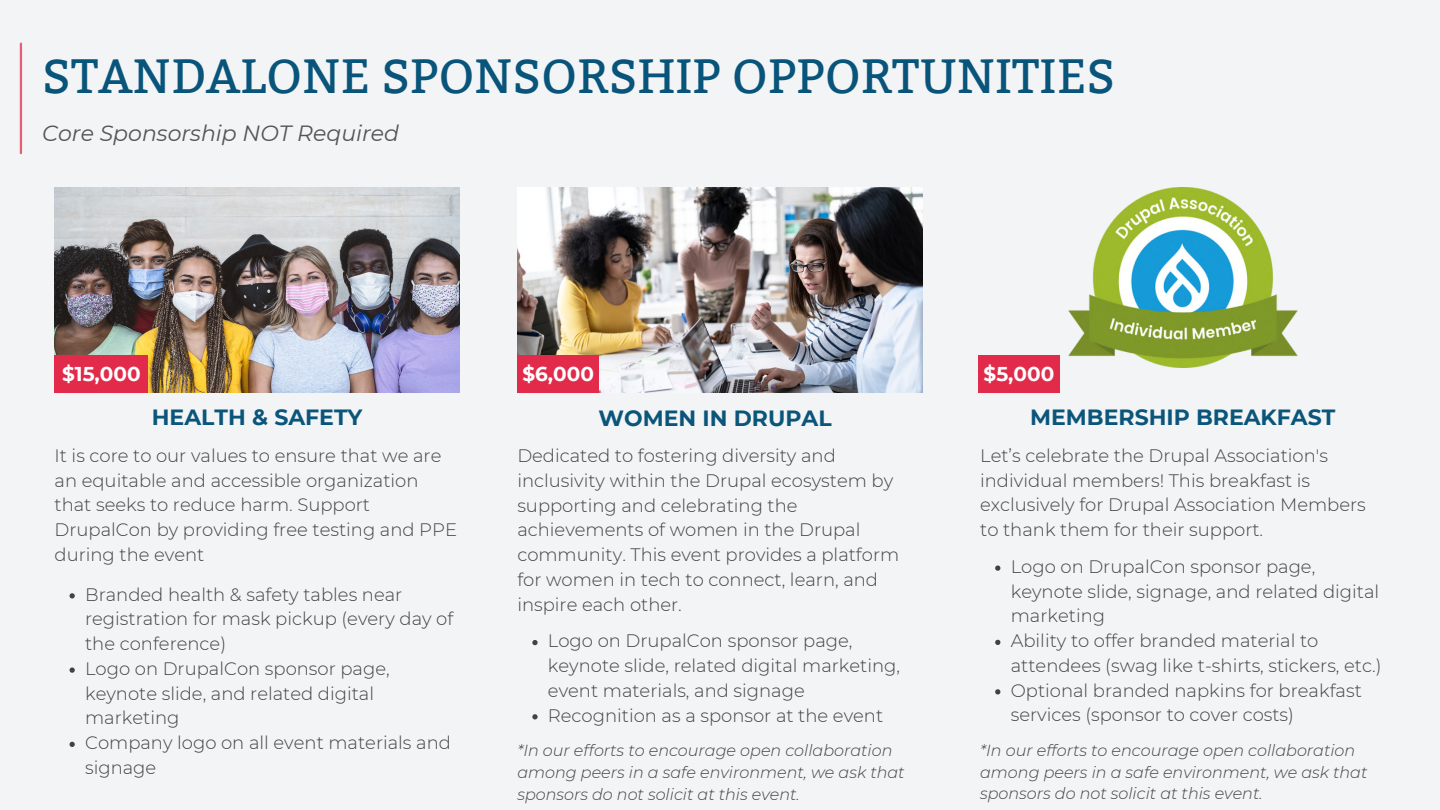
<style>
.page{position:relative;width:1440px;height:810px;background:#f2f4f5}
.page>*{position:absolute;margin:0;border:0;box-sizing:border-box;transform-origin:0 0}
.t1{font:48px "Bitter";color:#08547a}
.t2{font:700 22px "Montserrat";color:#0b557b}
.t3{font:italic 22px "Montserrat";color:#545454}
.t4{font:700 20px "Montserrat";color:#fff}
.t5{font:300 18px/24.8px "Montserrat";color:#424242}
.t6{font:italic 300 16px/21.8px "Montserrat";color:#424242}
</style>
<div class="page">
<img style="left:55px;top:188px;width:405px;height:205px">
<svg style="left:70px;top:593px;width:5px;height:5px"></svg>
<svg style="left:70px;top:667px;width:5px;height:6px"></svg>
<svg style="left:70px;top:742px;width:5px;height:5px"></svg>
<hr style="left:20px;top:44px;width:2px;height:109px;background:#e22b4b">
<img style="left:517px;top:188px;width:405px;height:205px">
<div style="left:517px;top:355px;width:82px;height:38px;background:#e22b4b"></div>
<svg style="left:532px;top:640px;width:6px;height:5px"></svg>
<svg style="left:532px;top:714px;width:6px;height:5px"></svg>
<img style="left:1068px;top:188px;width:230px;height:179px">
<svg style="left:995px;top:565px;width:5px;height:6px"></svg>
<svg style="left:995px;top:640px;width:5px;height:5px"></svg>
<svg style="left:995px;top:689px;width:5px;height:5px"></svg>
<div style="left:55px;top:355px;width:93px;height:38px;background:#e22b4b"></div>
<div style="left:978px;top:355px;width:82px;height:38px;background:#e22b4b"></div>
<p class="t1" style="left:42px;top:48px;width:1074px">STANDALONE SPONSORSHIP OPPORTUNITIES</p>
<p class="t3" style="left:42px;top:119px;width:358px">Core Sponsorship NOT Required</p>
<p class="t4" style="left:62px;top:362px;width:80px">$15,000</p>
<p class="t4" style="left:984px;top:362px;width:72px">$5,000</p>
<p class="t4" style="left:522px;top:362px;width:73px">$6,000</p>
<p class="t2" style="left:152px;top:404px;width:212px">HEALTH &amp; SAFETY</p>
<p class="t5" style="left:55px;top:443px;width:404px">It is core to our values to ensure that we are an equitable and accessible organization that seeks to reduce harm. Support DrupalCon by providing free testing and PPE during the event</p>
<p class="t5" style="left:85px;top:582px;width:370px">Branded health &amp; safety tables near registration for mask pickup (every day of the conference)</p>
<p class="t5" style="left:85px;top:656px;width:306px">Logo on DrupalCon sponsor page, keynote slide, and related digital marketing</p>
<p class="t5" style="left:85px;top:730px;width:367px">Company logo on all event materials and signage</p>
<p class="t2" style="left:599px;top:405px;width:235px">WOMEN IN DRUPAL</p>
<p class="t5" style="left:517px;top:443px;width:383px">Dedicated to fostering diversity and inclusivity within the Drupal ecosystem by supporting and celebrating the achievements of women in the Drupal community. This event provides a platform for women in tech to connect, learn, and inspire each other.</p>
<p class="t5" style="left:548px;top:629px;width:354px">Logo on DrupalCon sponsor page, keynote slide, related digital marketing, event materials, and signage</p>
<p class="t5" style="left:548px;top:703px;width:337px">Recognition as a sponsor at the event</p>
<p class="t6" style="left:517px;top:740px;width:389px">*In our efforts to encourage open collaboration among peers in a safe environment, we ask that sponsors do not solicit at this event.</p>
<p class="t2" style="left:1030px;top:404px;width:307px">MEMBERSHIP BREAKFAST</p>
<p class="t5" style="left:980px;top:443px;width:387px">Let’s celebrate the Drupal Association's individual members! This breakfast is exclusively for Drupal Association Members to thank them for their support.</p>
<p class="t5" style="left:1011px;top:554px;width:370px">Logo on DrupalCon sponsor page, keynote slide, signage, and related digital marketing</p>
<p class="t5" style="left:1011px;top:628px;width:372px">Ability to offer branded material to attendees (swag like t-shirts, stickers, etc.)</p>
<p class="t5" style="left:1011px;top:678px;width:353px">Optional branded napkins for breakfast services (sponsor to cover costs)</p>
<p class="t6" style="left:980px;top:739px;width:389px">*In our efforts to encourage open collaboration among peers in a safe environment, we ask that sponsors do not solicit at this event.</p>
</div>
